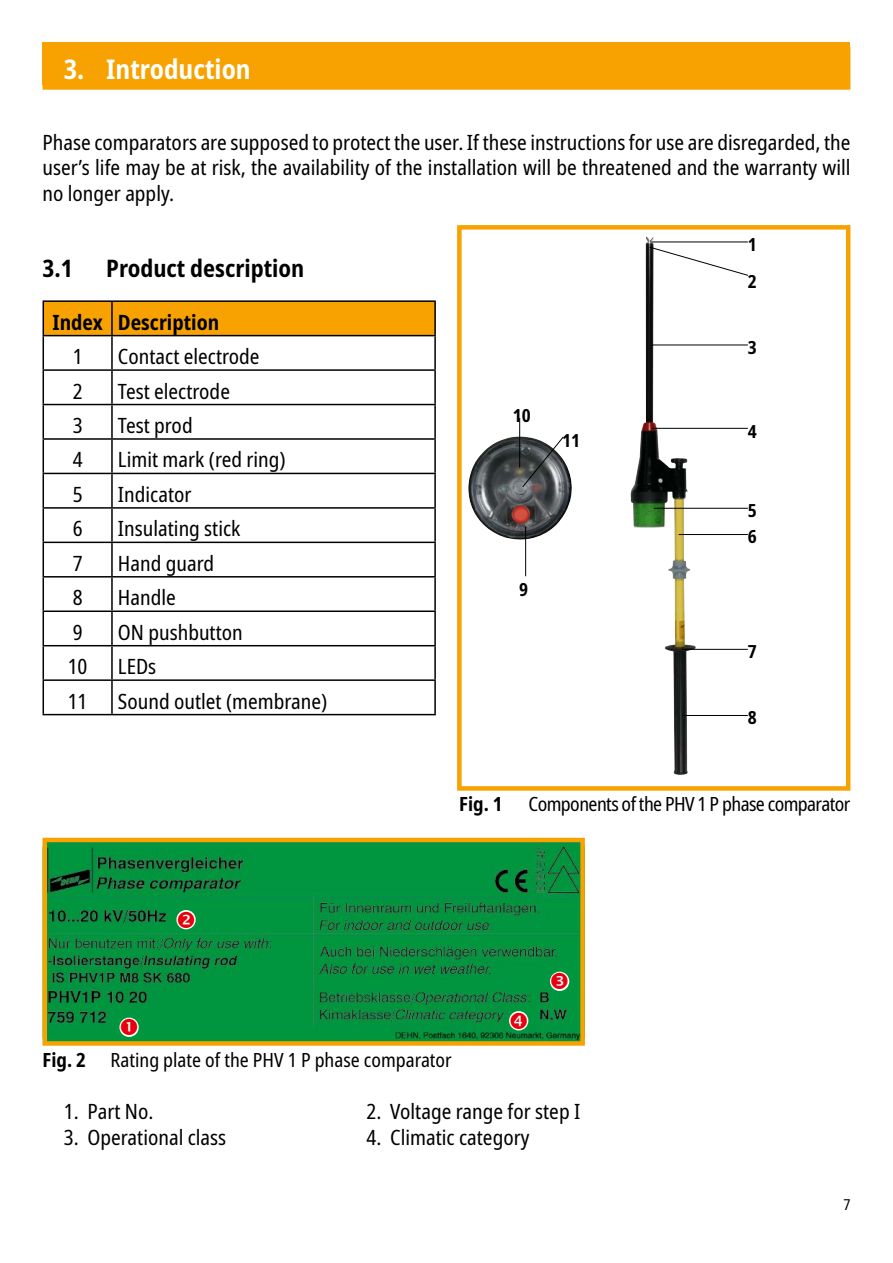
<style>
.page{position:relative;width:893px;height:1263px;background:#fff}
.page>*{position:absolute;margin:0;border:0;box-sizing:border-box;transform-origin:0 0}
.t1{font:700 condensed 27px "Noto Sans";color:#fff}
.t2{font:700 condensed 24px "Noto Sans";color:#000}
.t3{font:condensed 21px/25.5px "Noto Sans";color:#000;text-align:justify}
.t4{font:700 condensed 21px "Noto Sans";color:#000}
.t5{font:condensed 19.5px "Noto Sans";color:#000}
.t6{font:condensed 19.5px "Noto Sans";letter-spacing:-.02em;color:#000}
.t7{font:700 condensed 19.5px "Noto Sans";color:#000}
.t8{font:700 condensed 18px/36.9px "Noto Sans";color:#000}
.t9{font:condensed 15px "Noto Sans";color:#000}
</style>
<div class="page">
<div style="left:43px;top:43px;width:807px;height:42px;background:#f7a200"></div>
<div style="left:43px;top:47px;width:807px;height:43px;background:#f7a200"></div>
<div style="left:44px;top:302px;width:390px;height:33px;background:#f7a200"></div>
<hr style="left:43px;top:300px;width:69px;height:2px;background:#000">
<hr style="left:43px;top:302px;width:1px;height:33px;background:#000">
<hr style="left:112px;top:300px;width:324px;height:2px;background:#000">
<hr style="left:111px;top:302px;width:2px;height:33px;background:#000">
<hr style="left:434px;top:302px;width:2px;height:33px;background:#000">
<hr style="left:43px;top:335px;width:69px;height:1px;background:#000">
<hr style="left:43px;top:336px;width:1px;height:33px;background:#000">
<hr style="left:112px;top:335px;width:324px;height:1px;background:#000">
<hr style="left:111px;top:336px;width:2px;height:33px;background:#000">
<hr style="left:434px;top:336px;width:2px;height:33px;background:#000">
<hr style="left:43px;top:369px;width:69px;height:2px;background:#000">
<hr style="left:43px;top:371px;width:1px;height:33px;background:#000">
<hr style="left:112px;top:369px;width:324px;height:2px;background:#000">
<hr style="left:111px;top:371px;width:2px;height:33px;background:#000">
<hr style="left:434px;top:371px;width:2px;height:33px;background:#000">
<hr style="left:43px;top:404px;width:69px;height:1px;background:#000">
<hr style="left:43px;top:405px;width:1px;height:33px;background:#000">
<hr style="left:112px;top:404px;width:324px;height:1px;background:#000">
<hr style="left:111px;top:405px;width:2px;height:33px;background:#000">
<hr style="left:434px;top:405px;width:2px;height:33px;background:#000">
<hr style="left:43px;top:438px;width:69px;height:2px;background:#000">
<hr style="left:43px;top:440px;width:1px;height:33px;background:#000">
<hr style="left:112px;top:438px;width:324px;height:2px;background:#000">
<hr style="left:111px;top:440px;width:2px;height:33px;background:#000">
<hr style="left:434px;top:440px;width:2px;height:33px;background:#000">
<hr style="left:43px;top:473px;width:69px;height:1px;background:#000">
<hr style="left:43px;top:474px;width:1px;height:33px;background:#000">
<hr style="left:112px;top:473px;width:324px;height:1px;background:#000">
<hr style="left:111px;top:474px;width:2px;height:33px;background:#000">
<hr style="left:434px;top:474px;width:2px;height:33px;background:#000">
<hr style="left:43px;top:507px;width:69px;height:2px;background:#000">
<hr style="left:43px;top:509px;width:1px;height:33px;background:#000">
<hr style="left:112px;top:507px;width:324px;height:2px;background:#000">
<hr style="left:111px;top:509px;width:2px;height:33px;background:#000">
<hr style="left:434px;top:509px;width:2px;height:33px;background:#000">
<hr style="left:43px;top:542px;width:69px;height:1px;background:#000">
<hr style="left:43px;top:543px;width:1px;height:33px;background:#000">
<hr style="left:112px;top:542px;width:324px;height:1px;background:#000">
<hr style="left:111px;top:543px;width:2px;height:33px;background:#000">
<hr style="left:434px;top:543px;width:2px;height:33px;background:#000">
<hr style="left:43px;top:576px;width:69px;height:1px;background:#000">
<hr style="left:43px;top:577px;width:1px;height:33px;background:#000">
<hr style="left:112px;top:576px;width:324px;height:1px;background:#000">
<hr style="left:111px;top:577px;width:2px;height:33px;background:#000">
<hr style="left:434px;top:577px;width:2px;height:33px;background:#000">
<hr style="left:43px;top:610px;width:69px;height:2px;background:#000">
<hr style="left:43px;top:612px;width:1px;height:33px;background:#000">
<hr style="left:112px;top:610px;width:324px;height:2px;background:#000">
<hr style="left:111px;top:612px;width:2px;height:33px;background:#000">
<hr style="left:434px;top:612px;width:2px;height:33px;background:#000">
<hr style="left:43px;top:645px;width:69px;height:1px;background:#000">
<hr style="left:43px;top:646px;width:1px;height:33px;background:#000">
<hr style="left:112px;top:645px;width:324px;height:1px;background:#000">
<hr style="left:111px;top:646px;width:2px;height:33px;background:#000">
<hr style="left:434px;top:646px;width:2px;height:33px;background:#000">
<hr style="left:43px;top:679px;width:69px;height:2px;background:#000">
<hr style="left:43px;top:681px;width:1px;height:33px;background:#000">
<hr style="left:112px;top:679px;width:324px;height:2px;background:#000">
<hr style="left:111px;top:681px;width:2px;height:33px;background:#000">
<hr style="left:434px;top:681px;width:2px;height:33px;background:#000">
<hr style="left:43px;top:714px;width:69px;height:1px;background:#000">
<hr style="left:112px;top:714px;width:324px;height:1px;background:#000">
<img style="left:631px;top:236px;width:65px;height:539px">
<img style="left:468px;top:436px;width:104px;height:105px">
<div style="left:457px;top:225px;width:393px;height:566px;border:4px solid #f7a200"></div>
<hr style="left:652px;top:242px;width:96px;height:1px;background:#000">
<hr style="left:652px;top:345px;width:96px;height:1px;background:#000">
<hr style="left:652px;top:428px;width:96px;height:1px;background:#000">
<hr style="left:654px;top:508px;width:94px;height:1px;background:#000">
<hr style="left:679px;top:534px;width:69px;height:1px;background:#000">
<hr style="left:682px;top:649px;width:66px;height:1px;background:#000">
<hr style="left:682px;top:715px;width:66px;height:1px;background:#000">
<svg style="left:649px;top:246px;width:100px;height:30px"></svg>
<hr style="left:519px;top:418px;width:1px;height:50px;background:#000">
<hr style="left:525px;top:527px;width:1px;height:49px;background:#000">
<svg style="left:522px;top:436px;width:42px;height:52px;background:#6d7071"></svg>
<img style="left:48px;top:843px;width:532px;height:198px">
<div style="left:43px;top:838px;width:542px;height:208px;border:4px solid #f7a200"></div>
<svg style="left:121px;top:1019px;width:16px;height:16px"></svg>
<svg style="left:178px;top:911px;width:16px;height:17px"></svg>
<svg style="left:511px;top:1012px;width:16px;height:17px"></svg>
<svg style="left:551px;top:973px;width:17px;height:16px"></svg>
<p class="t1" style="left:64px;top:50px;width:188px">3. Introduction</p>
<p class="t3" style="left:43px;top:130px;width:809px">Phase comparators are supposed to protect the user. If these instructions for use are disregarded, the user’s life may be at risk, the availability of the installation will be threatened and the warranty will no longer apply.</p>
<p class="t2" style="left:43px;top:251px;width:32px">3.1</p>
<p class="t2" style="left:106px;top:251px;width:200px">Product description</p>
<p class="t4" style="left:52px;top:307px;width:168px">Index Description</p>
<p class="t3" style="left:73px;top:344px;width:11px">1</p>
<p class="t3" style="left:118px;top:344px;width:143px">Contact electrode</p>
<p class="t3" style="left:73px;top:379px;width:11px">2</p>
<p class="t3" style="left:118px;top:379px;width:114px">Test electrode</p>
<p class="t3" style="left:73px;top:413px;width:11px">3</p>
<p class="t3" style="left:118px;top:413px;width:76px">Test prod</p>
<p class="t3" style="left:73px;top:448px;width:11px">4</p>
<p class="t3" style="left:118px;top:448px;width:169px">Limit mark (red ring)</p>
<p class="t3" style="left:73px;top:482px;width:11px">5</p>
<p class="t3" style="left:118px;top:482px;width:75px">Indicator</p>
<p class="t3" style="left:73px;top:516px;width:11px">6</p>
<p class="t3" style="left:118px;top:516px;width:124px">Insulating stick</p>
<p class="t3" style="left:73px;top:551px;width:11px">7</p>
<p class="t3" style="left:118px;top:551px;width:98px">Hand guard</p>
<p class="t3" style="left:73px;top:585px;width:11px">8</p>
<p class="t3" style="left:118px;top:585px;width:59px">Handle</p>
<p class="t3" style="left:73px;top:620px;width:11px">9</p>
<p class="t3" style="left:118px;top:620px;width:126px">ON pushbutton</p>
<p class="t3" style="left:68px;top:654px;width:21px">10</p>
<p class="t3" style="left:118px;top:654px;width:40px">LEDs</p>
<p class="t3" style="left:68px;top:689px;width:21px">11</p>
<p class="t3" style="left:118px;top:689px;width:211px">Sound outlet (membrane)</p>
<p class="t8" style="left:748px;top:226px;width:10px">1<br>2</p>
<p class="t8" style="left:513px;top:397px;width:19px">10</p>
<p class="t8" style="left:562px;top:422px;width:19px">11</p>
<p class="t8" style="left:519px;top:571px;width:10px">9</p>
<p class="t8" style="left:748px;top:329px;width:10px">3</p>
<p class="t8" style="left:748px;top:414px;width:10px">4</p>
<p class="t8" style="left:748px;top:497px;width:10px;line-height:26.2px">5<br>6</p>
<p class="t8" style="left:748px;top:634px;width:10px">7</p>
<p class="t8" style="left:748px;top:699px;width:10px">8</p>
<p class="t7" style="left:459px;top:790px;width:45px">Fig. 1</p>
<p class="t6" style="left:529px;top:791px;width:323px">Components of the PHV 1 P phase comparator</p>
<p class="t7" style="left:43px;top:1045px;width:45px">Fig. 2</p>
<p class="t5" style="left:111px;top:1046px;width:343px">Rating plate of the PHV 1 P phase comparator</p>
<p class="t3" style="left:64px;top:1099px;width:91px">1. Part No.</p>
<p class="t3" style="left:367px;top:1099px;width:215px">2. Voltage range for step I</p>
<p class="t3" style="left:64px;top:1125px;width:164px">3. Operational class</p>
<p class="t3" style="left:367px;top:1125px;width:164px">4. Climatic category</p>
<p class="t9" style="left:843px;top:1194px;width:9px">7</p>
</div>
